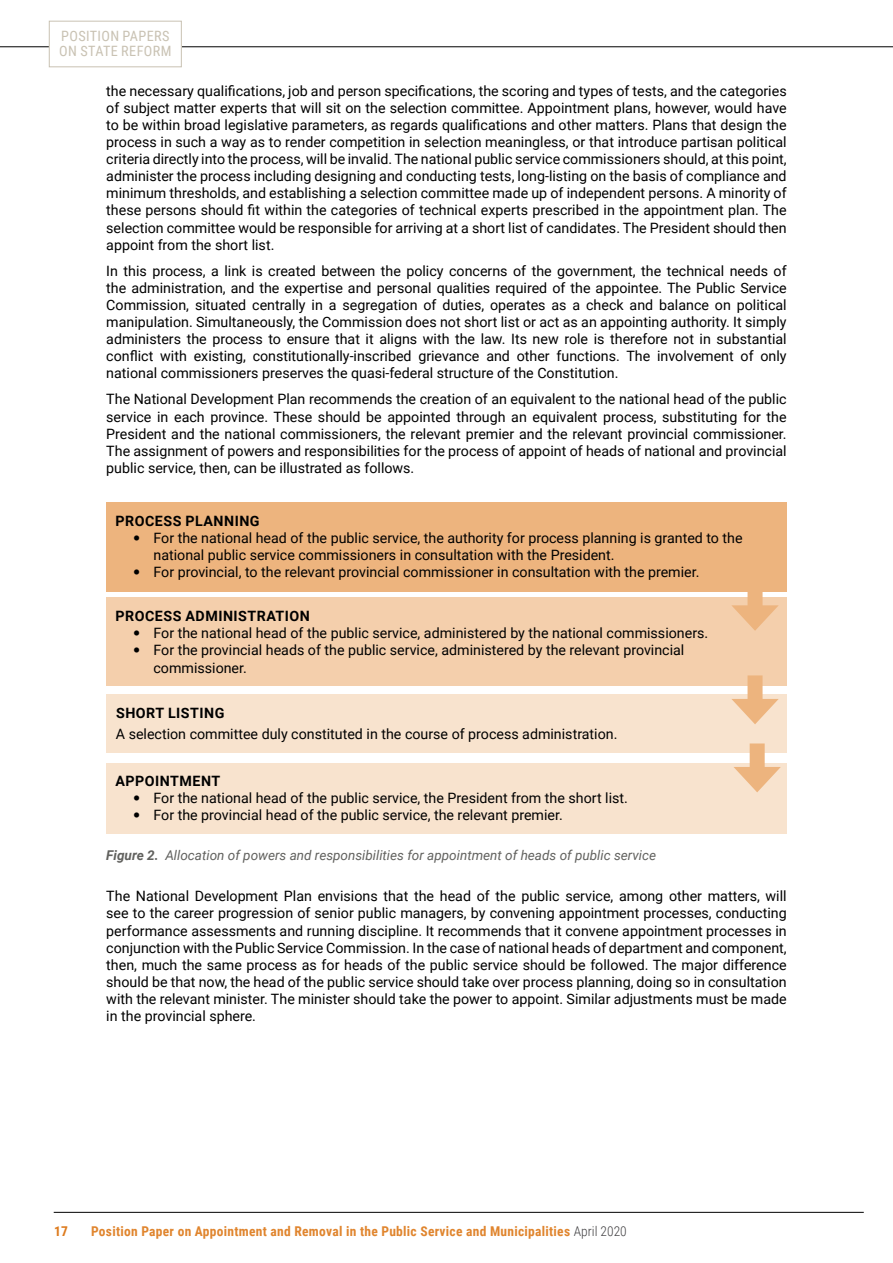
<style>
.page{position:relative;width:893px;height:1263px;background:#fff}
.page>*{position:absolute;margin:0;border:0;box-sizing:border-box;transform-origin:0 0}
.t1{font:14.25px/17.1px "Roboto";color:#000;text-align:justify}
.t2{font:700 14.25px "Roboto";letter-spacing:.035em;color:#000}
.t3{font:14.25px/14.7px "Roboto Condensed";letter-spacing:.025em;color:#c9c2b3}
.t4{font:italic 13.5px "Roboto";color:#61615e}
.t5{font:700 13.5px "Roboto Condensed";letter-spacing:.02em;color:#e0852e}
.t6{font:700 13.5px "Roboto Condensed";color:#dd7a1c}
.s1{font-family:"Avenir"}
.s2{font-weight:700}
.s3{font-weight:300;color:#414042}
</style>
<div class="page">
<hr style="left:0;top:47px;width:893px;height:1px;background:#000">
<hr style="left:54px;top:1212px;width:810px;height:1px;background:#000">
<div style="left:49px;top:21px;width:132px;height:46px;background:#fff"></div>
<div style="left:49px;top:21px;width:133px;height:46px;border:1px solid #c9c2b3"></div>
<div style="left:106px;top:502px;width:681px;height:89px;background:#edb47e"></div>
<div style="left:106px;top:598px;width:681px;height:88px;background:#f4cfac"></div>
<div style="left:106px;top:695px;width:681px;height:58px;background:#f8e3ce"></div>
<div style="left:106px;top:763px;width:681px;height:70px;background:#f8e3ce"></div>
<div style="left:747px;top:582px;width:15px;height:33px;background:#edb47e"></div>
<svg style="left:732px;top:605px;width:47px;height:26px"></svg>
<div style="left:747px;top:675px;width:15px;height:34px;background:#edb47e"></div>
<svg style="left:731px;top:699px;width:48px;height:25px"></svg>
<div style="left:750px;top:743px;width:15px;height:34px;background:#edb47e"></div>
<svg style="left:734px;top:767px;width:47px;height:25px"></svg>
<p class="t3" style="left:59px;top:28px;width:114px">POSITION PAPERS<br>ON STATE REFORM</p>
<p class="t1" style="left:106px;top:82px;width:682px">the necessary qualifications, job and person specifications, the scoring and types of tests, and the categories of subject matter experts that will sit on the selection committee. Appointment plans, however, would have to be within broad legislative parameters, as regards qualifications and other matters. Plans that design the process in such a way as to render competition in selection meaningless, or that introduce partisan political criteria directly into the process, will be invalid. The national public service commissioners should, at this point, administer the process including designing and conducting tests, long-listing on the basis of compliance and minimum thresholds, and establishing a selection committee made up of independent persons. A minority of these persons should fit within the categories of technical experts prescribed in the appointment plan. The selection committee would be responsible for arriving at a short list of candidates. The President should then appoint from the short list.</p>
<p class="t1" style="left:106px;top:262px;width:682px">In this process, a link is created between the policy concerns of the government, the technical needs of the administration, and the expertise and personal qualities required of the appointee. The Public Service Commission, situated centrally in a segregation of duties, operates as a check and balance on political manipulation. Simultaneously, the Commission does not short list or act as an appointing authority. It simply administers the process to ensure that it aligns with the law. Its new role is therefore not in substantial conflict with existing, constitutionally-inscribed grievance and other functions. The involvement of only national commissioners preserves the quasi-federal structure of the Constitution.</p>
<p class="t1" style="left:106px;top:390px;width:682px">The National Development Plan recommends the creation of an equivalent to the national head of the public service in each province. These should be appointed through an equivalent process, substituting for the President and the national commissioners, the relevant premier and the relevant provincial commissioner.<br>The assignment of powers and responsibilities for the process of appoint of heads of national and provincial public service, then, can be illustrated as follows.</p>
<p class="t2" style="left:115px;top:510px;width:146px">PROCESS PLANNING</p>
<p class="t1" style="left:153px;top:529px;width:591px;text-indent:-20px"><span class="s1">•</span> For the national head of the public service, the authority for process planning is granted to the national public service commissioners in consultation with the President.</p>
<p class="t1" style="left:133px;top:563px;width:568px"><span class="s1">•</span> For provincial, to the relevant provincial commissioner in consultation with the premier.</p>
<p class="t2" style="left:115px;top:606px;width:196px">PROCESS ADMINISTRATION</p>
<p class="t1" style="left:133px;top:624px;width:576px"><span class="s1">•</span> For the national head of the public service, administered by the national commissioners.</p>
<p class="t1" style="left:153px;top:641px;width:532px;text-indent:-20px"><span class="s1">•</span> For the provincial heads of the public service, administered by the relevant provincial commissioner.</p>
<p class="t2" style="left:116px;top:703px;width:110px">SHORT LISTING</p>
<p class="t1" style="left:116px;top:725px;width:503px">A selection committee duly constituted in the course of process administration.</p>
<p class="t2" style="left:115px;top:771px;width:106px">APPOINTMENT</p>
<p class="t1" style="left:133px;top:789px;width:496px"><span class="s1">•</span> For the national head of the public service, the President from the short list.</p>
<p class="t1" style="left:133px;top:806px;width:431px"><span class="s1">•</span> For the provincial head of the public service, the relevant premier.</p>
<p class="t4" style="left:106px;top:846px;width:551px"><span class="s2">Figure 2.</span> Allocation of powers and responsibilities for appointment of heads of public service</p>
<p class="t1" style="left:106px;top:887px;width:682px">The National Development Plan envisions that the head of the public service, among other matters, will see to the career progression of senior public managers, by convening appointment processes, conducting performance assessments and running discipline. It recommends that it convene appointment processes in conjunction with the Public Service Commission. In the case of national heads of department and component, then, much the same process as for heads of the public service should be followed. The major difference should be that now, the head of the public service should take over process planning, doing so in consultation with the relevant minister. The minister should take the power to appoint. Similar adjustments must be made in the provincial sphere.</p>
<p class="t6" style="left:54px;top:1221px;width:15px">17</p>
<p class="t5" style="left:91px;top:1221px;width:537px">Position Paper on Appointment and Removal in the Public Service and Municipalities <span class="s3">April 2020</span></p>
</div>
